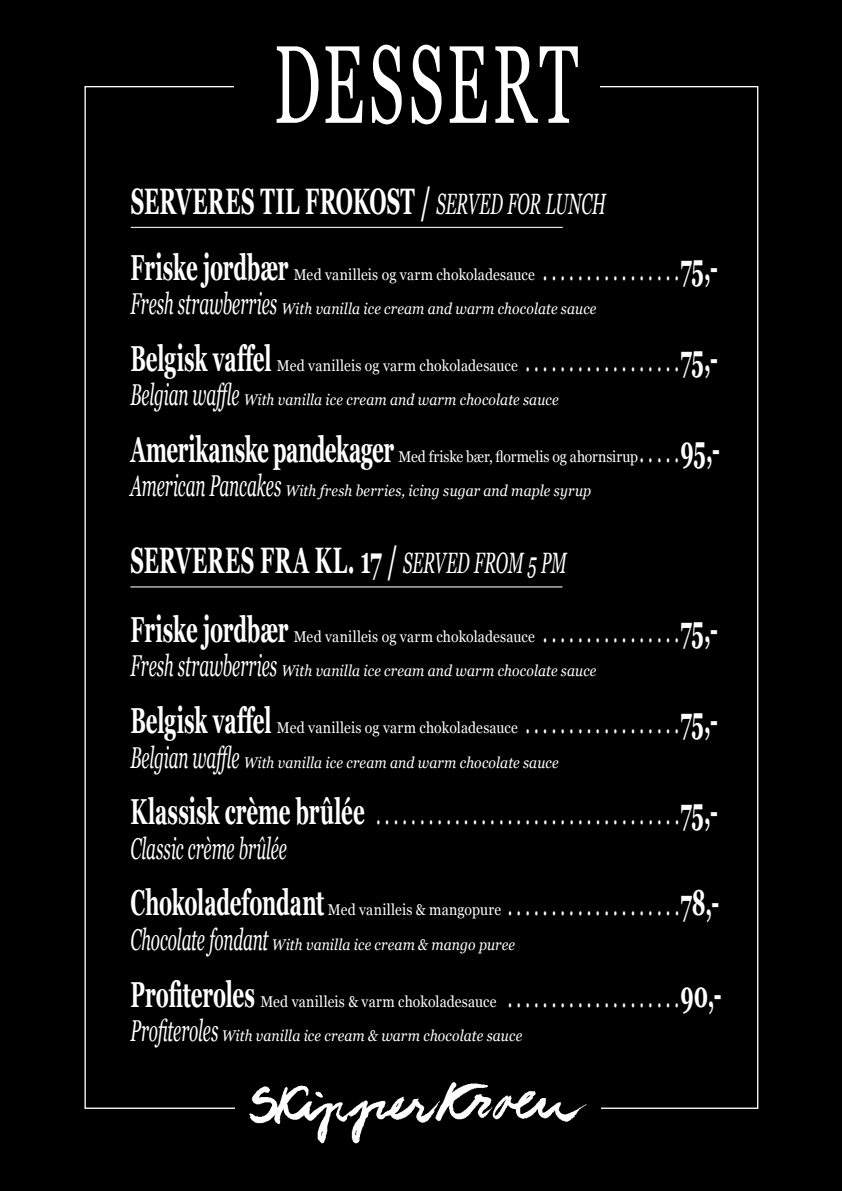
<style>
.page{position:relative;width:842px;height:1191px;background:#000}
.page>*{position:absolute;margin:0;border:0;box-sizing:border-box;transform-origin:0 0}
.t1{font:110.2px "Georgia";letter-spacing:.055em;color:#fff;scale:.57 1}
.t2{font:700 36.8px "Georgia";letter-spacing:.01em;color:#fff;scale:.57 1}
.t3{font:700 36px "Georgia";letter-spacing:-.005em;color:#fff;scale:.57 1}
.t4{font:700 36px "Georgia";letter-spacing:-.025em;color:#fff;scale:.57 1}
.t5{font:30px/34.4px "Georgia";color:#fff;scale:.57 1}
.t6{font:15.6px "Georgia";letter-spacing:.015em;color:#fff;scale:.9 1}
.t7{font:15.6px "Georgia";letter-spacing:-.01em;color:#fff;scale:.9 1}
.t8{font:italic 15.4px "Georgia";letter-spacing:.01em;color:#fff;scale:.9 1}
.s1{font-weight:400;font-style:italic;font-size:29.4px}
.s2{font-size:30px}
.s3{font-weight:700;font-size:36px}
.s4{font-style:italic}
</style>
<div class="page">
<img style="left:234px;top:1082px;width:353px;height:62px">
<svg style="left:527px;top:1091px;width:17px;height:12px"></svg>
<svg style="left:361px;top:1082px;width:16px;height:49px"></svg>
<hr style="left:130px;top:586px;width:432px;height:1px;background:#fff">
<hr style="left:131px;top:227px;width:432px;height:1px;background:#fff">
<h1 class="t1" style="left:274px;top:4px;width:536px">DESSERT</h1>
<h2 class="t2" style="left:131px;top:173px;width:835px">SERVERES TIL FROKOST / <span class="s1">SERVED FOR LUNCH</span></h2>
<h3 class="t3" style="left:130px;top:240px;width:279px">Friske jordbær</h3>
<p class="t6" style="left:294px;top:263px;width:473px">Med vanilleis og varm chokoladesauce <span class="s2">. . . . . . . . . . . . . . .</span> <span class="s3">75,-</span></p>
<p class="t8" style="left:130px;top:297px;width:519px"><span class="s2">Fresh strawberries</span> With vanilla ice cream and warm chocolate sauce</p>
<h3 class="t3" style="left:130px;top:331px;width:249px">Belgisk vaffel</h3>
<p class="t6" style="left:277px;top:354px;width:491px">Med vanilleis og varm chokoladesauce <span class="s2">. . . . . . . . . . . . . . . . .</span> <span class="s3">75,-</span></p>
<p class="t8" style="left:130px;top:388px;width:477px"><span class="s2">Belgian waffle</span> With vanilla ice cream and warm chocolate sauce</p>
<h3 class="t4" style="left:130px;top:422px;width:464px">Amerikanske pandekager</h3>
<p class="t7" style="left:398px;top:445px;width:359px">Med friske bær, flormelis og ahornsirup <span class="s2">. . . .</span> <span class="s3">95,-</span></p>
<p class="t8" style="left:130px;top:480px;width:513px"><span class="s2">American Pancakes</span> With fresh berries, icing sugar and maple syrup</p>
<h2 class="t2" style="left:130px;top:532px;width:767px">SERVERES FRA KL. 17 / <span class="s1">SERVED FROM 5 PM</span></h2>
<h3 class="t3" style="left:130px;top:602px;width:279px">Friske jordbær</h3>
<p class="t6" style="left:294px;top:625px;width:473px">Med vanilleis og varm chokoladesauce <span class="s2">. . . . . . . . . . . . . . .</span> <span class="s3">75,-</span></p>
<p class="t8" style="left:130px;top:660px;width:519px"><span class="s2">Fresh strawberries</span> With vanilla ice cream and warm chocolate sauce</p>
<h3 class="t3" style="left:130px;top:693px;width:249px">Belgisk vaffel</h3>
<p class="t6" style="left:277px;top:716px;width:491px">Med vanilleis og varm chokoladesauce <span class="s2">. . . . . . . . . . . . . . . . .</span> <span class="s3">75,-</span></p>
<p class="t8" style="left:130px;top:751px;width:477px"><span class="s2">Belgian waffle</span> With vanilla ice cream and warm chocolate sauce</p>
<h3 class="t5" style="left:130px;top:795px;width:1032px"><span class="s3">Klassisk crème brûlée</span> . . . . . . . . . . . . . . . . . . . . . . . . . . . . . . . . . . <span class="s3">75,-<br></span><span class="s4">Classic crème brûlée</span></h3>
<h3 class="t3" style="left:130px;top:876px;width:342px">Chokoladefondant</h3>
<p class="t6" style="left:328px;top:898px;width:436px">Med vanilleis &amp; mangopure <span class="s2">. . . . . . . . . . . . . . . . . . .</span> <span class="s3">78,-</span></p>
<p class="t8" style="left:130px;top:933px;width:429px"><span class="s2">Chocolate fondant</span> With vanilla ice cream &amp; mango puree</p>
<h3 class="t3" style="left:130px;top:967px;width:220px">Profiteroles</h3>
<p class="t6" style="left:260px;top:989px;width:514px">Med vanilleis &amp; varm chokoladesauce <span class="s2">. . . . . . . . . . . . . . . . . . .</span> <span class="s3">90,-</span></p>
<p class="t8" style="left:130px;top:1024px;width:437px"><span class="s2">Profiteroles</span> With vanilla ice cream &amp; warm chocolate sauce</p>
</div>
